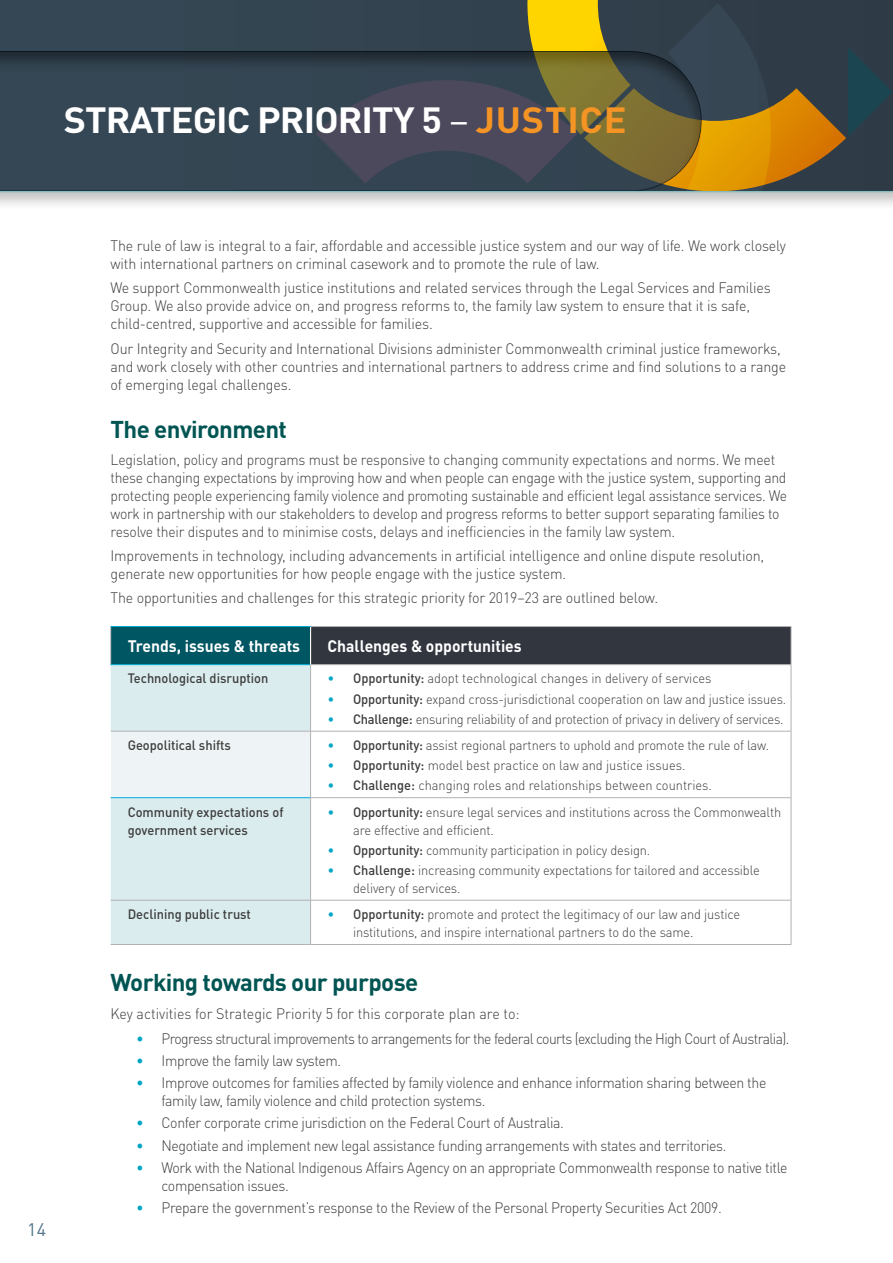
<style>
.page{position:relative;width:893px;height:1263px;background:#fff}
.page>*{position:absolute;margin:0;border:0;box-sizing:border-box;transform-origin:0 0}
.Heading_level_1{font:700 36px "DINOT";letter-spacing:-.025em;color:#fff;scale:1.05 1}
.Heading_level_3{font:700 24px "DINOT";letter-spacing:-.025em;color:#005553}
.t1{font:18px "DINOT";color:#51748c}
.Heading_Level_5{font:700 16.5px "DINOT";color:#fff;scale:.95 1}
.Main_text{font:300 15px/18px "DINOT";letter-spacing:-.01em;color:#3c3c3b;scale:.95 1}
.Bullet_style{font:300 15px/18px "DINOT";letter-spacing:-.025em;color:#3c3c3b;scale:.94 1}
.Main_text-2{font:300 15px/18px "DINOT";letter-spacing:-.01em;color:#3c3c3b;scale:.93 1}
.Bullet_style-2{font:300 15px "DINOT";letter-spacing:-.025em;color:#3c3c3b;scale:.93 1}
.Bullet_style-3{font:300 13.5px/18px "DINOT";letter-spacing:-.01em;color:#3c3c3b;scale:.95 1}
.Bullet_style-4{font:500 13.5px/18px "DINOT";color:#3c3c3b;scale:.95 1}
.s1{font-weight:400}
.s2{color:#f49425}
.s3{color:#00a5c4}
.s4{font-weight:500}
</style>
<div class="page">
<div style="left:0;top:0;width:893px;height:191px;background:#354654"></div>
<svg style="left:0;top:51px;width:315px;height:13px"></svg>
<svg style="left:315px;top:0;width:578px;height:180px"></svg>
<div style="left:0;top:180px;width:893px;height:88px;background:#000;opacity:.25"></div>
<div style="left:111px;top:626px;width:200px;height:39px;background:#005663"></div>
<div style="left:311px;top:626px;width:480px;height:39px;background:#32363f"></div>
<div style="left:111px;top:665px;width:199px;height:279px;background:#dbecef"></div>
<svg style="left:311px;top:665px;width:480px;height:279px"></svg>
<div style="left:111px;top:731px;width:200px;height:67px;background:#eef3f5"></div>
<hr style="left:110px;top:627px;width:1px;height:37px;background:#b3b2b2">
<hr style="left:311px;top:626px;width:480px;height:1px;background:#b3b2b2">
<hr style="left:791px;top:627px;width:1px;height:37px;background:#b3b2b2">
<hr style="left:310px;top:664px;width:481px;height:1px;background:#b3b2b2">
<hr style="left:310px;top:665px;width:1px;height:66px;background:#b3b2b2">
<hr style="left:791px;top:665px;width:1px;height:66px;background:#b3b2b2">
<hr style="left:111px;top:731px;width:200px;height:1px;background:#b3b2b2">
<hr style="left:311px;top:731px;width:480px;height:1px;background:#b3b2b2">
<hr style="left:310px;top:731px;width:1px;height:66px;background:#b3b2b2">
<hr style="left:791px;top:731px;width:1px;height:66px;background:#b3b2b2">
<hr style="left:310px;top:797px;width:481px;height:1px;background:#b3b2b2">
<hr style="left:791px;top:798px;width:1px;height:102px;background:#b3b2b2">
<hr style="left:311px;top:900px;width:480px;height:1px;background:#b3b2b2">
<hr style="left:310px;top:900px;width:1px;height:44px;background:#b3b2b2">
<hr style="left:791px;top:900px;width:1px;height:44px;background:#b3b2b2">
<hr style="left:111px;top:944px;width:200px;height:1px;background:#b3b2b2">
<hr style="left:311px;top:944px;width:480px;height:1px;background:#b3b2b2">
<hr style="left:310px;top:627px;width:1px;height:37px;background:#fff">
<hr style="left:111px;top:797px;width:199px;height:1px;background:#00abd7">
<hr style="left:310px;top:798px;width:1px;height:102px;background:#b3b2b2">
<hr style="left:111px;top:900px;width:200px;height:1px;background:#b3b2b2">
<hr style="left:111px;top:626px;width:200px;height:1px;background:#00abd7">
<hr style="left:111px;top:664px;width:199px;height:1px;background:#00abd7">
<hr style="left:0;top:191px;width:893px;height:1px;background:#39b1b9">
<h1 class="Heading_level_1" style="left:64px;top:96px;width:538px">STRATEGIC PRIORITY 5 <span class="s1">–</span> <span class="s2">JUSTICE</span></h1>
<p class="t1" style="left:27px;top:1218px;width:20px">14</p>
<p class="Main_text" style="left:111px;top:236px;width:712px">The rule of law is integral to a fair, affordable and accessible justice system and our way of life. We work closely with international partners on criminal casework and to promote the rule of law.</p>
<p class="Main_text" style="left:111px;top:279px;width:697px">We support Commonwealth justice institutions and related services through the Legal Services and Families<br>Group. We also provide advice on, and progress reforms to, the family law system to ensure that it is safe, child-centred, supportive and accessible for families.</p>
<p class="Main_text" style="left:111px;top:339px;width:713px">Our Integrity and Security and International Divisions administer Commonwealth criminal justice frameworks, and work closely with other countries and international partners to address crime and find solutions to a range of emerging legal challenges.</p>
<p class="Heading_level_3" style="left:111px;top:414px;width:178px">The environment</p>
<p class="Main_text-2" style="left:111px;top:450px;width:729px">Legislation, policy and programs must be responsive to changing community expectations and norms. We meet these changing expectations by improving how and when people can engage with the justice system, supporting and protecting people experiencing family violence and promoting sustainable and efficient legal assistance services. We work in partnership with our stakeholders to develop and progress reforms to better support separating families to resolve their disputes and to minimise costs, delays and inefficiencies in the family law system.</p>
<p class="Main_text" style="left:111px;top:546px;width:690px">Improvements in technology, including advancements in artificial intelligence and online dispute resolution, generate new opportunities for how people engage with the justice system.</p>
<p class="Main_text" style="left:111px;top:589px;width:578px">The opportunities and challenges for this strategic priority for 2019–23 are outlined below.</p>
<p class="Heading_Level_5" style="left:128px;top:635px;width:183px">Trends, issues &amp; threats</p>
<p class="Heading_Level_5" style="left:328px;top:635px;width:206px">Challenges &amp; opportunities</p>
<p class="Bullet_style-4" style="left:128px;top:669px;width:150px">Technological disruption</p>
<p class="Bullet_style-3" style="left:328px;top:669px;width:406px"><span class="s3">•</span> <span class="s4">Opportunity:</span> adopt technological changes in delivery of services</p>
<p class="Bullet_style-3" style="left:328px;top:690px;width:484px"><span class="s3">•</span> <span class="s4">Opportunity:</span> expand cross-jurisdictional cooperation on law and justice issues.</p>
<p class="Bullet_style-3" style="left:328px;top:710px;width:481px"><span class="s3">•</span> <span class="s4">Challenge:</span> ensuring reliability of and protection of privacy in delivery of services.</p>
<p class="Bullet_style-4" style="left:128px;top:736px;width:110px">Geopolitical shifts</p>
<p class="Bullet_style-3" style="left:328px;top:736px;width:466px"><span class="s3">•</span> <span class="s4">Opportunity:</span> assist regional partners to uphold and promote the rule of law.</p>
<p class="Bullet_style-3" style="left:328px;top:756px;width:378px"><span class="s3">•</span> <span class="s4">Opportunity:</span> model best practice on law and justice issues.</p>
<p class="Bullet_style-3" style="left:328px;top:776px;width:406px"><span class="s3">•</span> <span class="s4">Challenge:</span> changing roles and relationships between countries.</p>
<p class="Bullet_style-4" style="left:128px;top:802px;width:166px">Community expectations of government services</p>
<p class="Bullet_style-3" style="left:353px;top:802px;width:452px;text-indent:-26px"><span class="s3">•</span> <span class="s4">Opportunity:</span> ensure legal services and institutions across the Commonwealth are effective and efficient.</p>
<p class="Bullet_style-3" style="left:328px;top:841px;width:341px"><span class="s3">•</span> <span class="s4">Opportunity:</span> community participation in policy design.</p>
<p class="Bullet_style-3" style="left:353px;top:861px;width:430px;text-indent:-26px"><span class="s3">•</span> <span class="s4">Challenge:</span> increasing community expectations for tailored and accessible delivery of services.</p>
<p class="Bullet_style-4" style="left:128px;top:905px;width:131px">Declining public trust</p>
<p class="Bullet_style-3" style="left:353px;top:905px;width:409px;text-indent:-26px"><span class="s3">•</span> <span class="s4">Opportunity:</span> promote and protect the legitimacy of our law and justice institutions, and inspire international partners to do the same.</p>
<p class="Heading_level_3" style="left:111px;top:967px;width:309px">Working towards our purpose</p>
<p class="Main_text" style="left:111px;top:1005px;width:432px">Key activities for Strategic Priority 5 for this corporate plan are to:</p>
<p class="Bullet_style-2" style="left:136px;top:1029px;width:704px"><span class="s3">•</span> Progress structural improvements to arrangements for the federal courts (excluding the High Court of Australia).</p>
<p class="Bullet_style" style="left:136px;top:1051px;width:220px"><span class="s3">•</span> Improve the family law system.</p>
<p class="Bullet_style" style="left:162px;top:1073px;width:645px;text-indent:-26px"><span class="s3">•</span> Improve outcomes for families affected by family violence and enhance information sharing between the family law, family violence and child protection systems.</p>
<p class="Bullet_style" style="left:136px;top:1114px;width:457px"><span class="s3">•</span> Confer corporate crime jurisdiction on the Federal Court of Australia.</p>
<p class="Bullet_style" style="left:136px;top:1136px;width:630px"><span class="s3">•</span> Negotiate and implement new legal assistance funding arrangements with states and territories.</p>
<p class="Bullet_style" style="left:162px;top:1158px;width:668px;text-indent:-26px"><span class="s3">•</span> Work with the National Indigenous Affairs Agency on an appropriate Commonwealth response to native title compensation issues.</p>
<p class="Bullet_style" style="left:136px;top:1198px;width:625px"><span class="s3">•</span> Prepare the government’s response to the Review of the Personal Property Securities Act 2009.</p>
</div>
